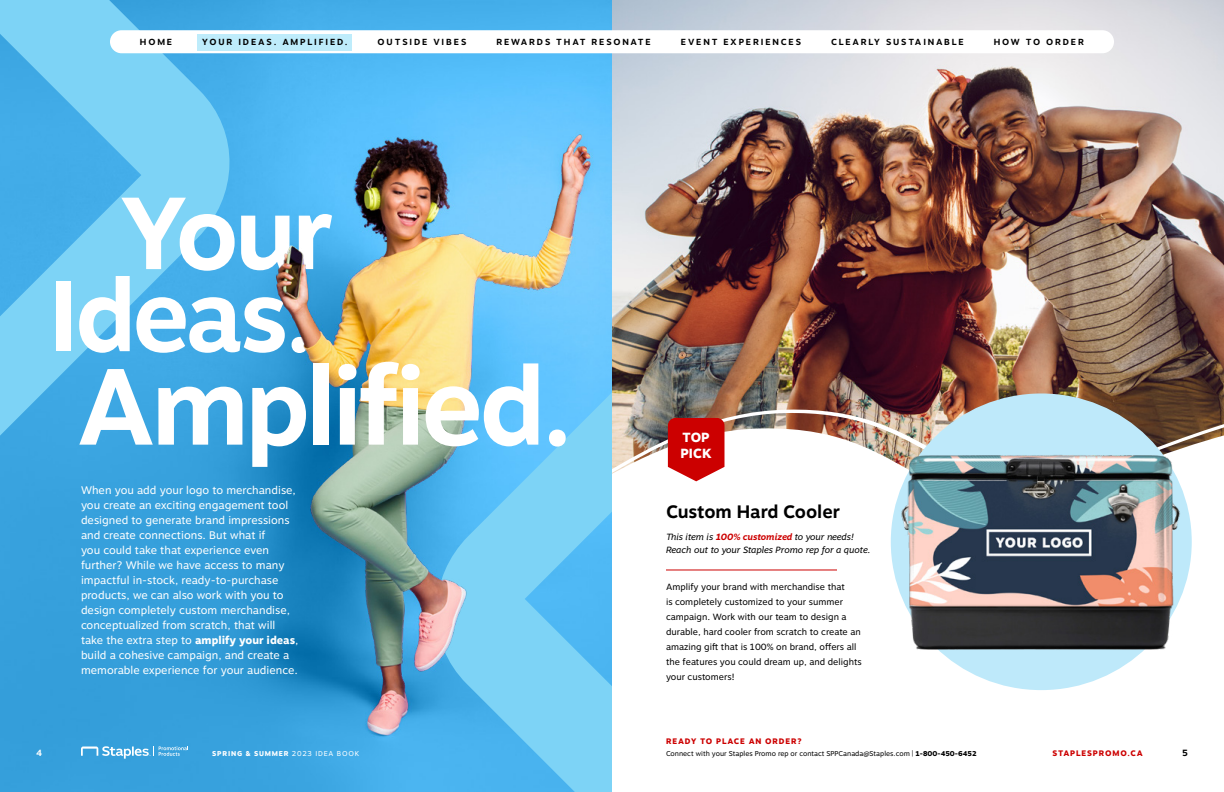
<style>
.page{position:relative;width:1224px;height:792px;background:#fff}
.page>*{position:absolute;margin:0;border:0;box-sizing:border-box;transform-origin:0 0}
.t1{font:700 108px "Motiva Sans";letter-spacing:-.045em;color:#fff}
.t2{font:700 102px "Motiva Sans";color:#fff}
.t3{font:700 100px "Motiva Sans";letter-spacing:-.04em;color:#fff}
.t4{font:700 18px "Motiva Sans";color:#000}
.t5{font:800 13.2px/15.9px "Motiva Sans";letter-spacing:.01em;color:#fff}
.t6{font:11px/15px "Motiva Sans";color:#fff}
.t7{font:9px/15px "Motiva Sans";color:#000}
.t8{font:italic 9px/13px "Motiva Sans";color:#000}
.t9{font:700 9px "Motiva Sans";color:#000}
.t10{font:700 9px "Motiva Sans";color:#fff}
.t11{font:700 8.8px "Motiva Sans";letter-spacing:.21em;color:#000}
.t12{font:800 8px "Motiva Sans";letter-spacing:.11em;color:#c00}
.t13{font:7px "Motiva Sans";color:#000}
.t14{font:800 7px "Motiva Sans";letter-spacing:.11em;color:#fff}
.s1{font-size:102px}
.s2{font-weight:800}
.s3{font-weight:700;color:#c00}
.s4{font-weight:400}
</style>
<div class="page">
<img style="left:0;top:0;width:612px;height:792px">
<svg style="left:425px;top:302px;width:187px;height:490px;background:#61c2f3"></svg>
<svg style="left:0;top:0;width:241px;height:472px;background:#59baec"></svg>
<img style="left:227px;top:123px;width:365px;height:372px">
<img style="left:612px;top:0;width:612px;height:346px">
<img style="left:612px;top:346px;width:612px;height:225px">
<div style="left:891px;top:393px;width:301px;height:297px;background:#bee9fa;border-radius:50%"></div>
<img style="left:881px;top:443px;width:329px;height:226px">
<hr style="left:666px;top:569px;width:171px;height:1px;background:#c00">
<svg style="left:668px;top:418px;width:56px;height:63px;background:#d11c1c"></svg>
<img style="left:227px;top:495px;width:365px;height:216px">
<svg style="left:81px;top:746px;width:107px;height:13px"></svg>
<div style="left:110px;top:30px;width:1004px;height:23px;background:#fff;border-radius:12px"></div>
<div style="left:198px;top:34px;width:154px;height:16px;background:#beecfb"></div>
<p class="t11" style="left:140px;top:36px;width:34px">HOME</p>
<p class="t11" style="left:202px;top:36px;width:147px">YOUR IDEAS. AMPLIFIED.</p>
<p class="t11" style="left:378px;top:36px;width:90px">OUTSIDE VIBES</p>
<p class="t11" style="left:496px;top:36px;width:156px">REWARDS THAT RESONATE</p>
<p class="t11" style="left:681px;top:36px;width:122px">EVENT EXPERIENCES</p>
<p class="t11" style="left:831px;top:36px;width:134px">CLEARLY SUSTAINABLE</p>
<p class="t11" style="left:994px;top:36px;width:92px">HOW TO ORDER</p>
<h2 class="t2" style="left:121px;top:158px;width:215px">Your</h2>
<h3 class="t3" style="left:48px;top:242px;width:269px">Ideas<span class="s1">.</span></h3>
<h1 class="t1" style="left:76px;top:327px;width:500px">Amplified.</h1>
<p class="t6" style="left:81px;top:483px;width:219px">When you add your logo to merchandise, you create an exciting engagement tool designed to generate brand impressions and create connections. But what if<br>you could take that experience even further? While we have access to many impactful in-stock, ready-to-purchase products, we can also work with you to design completely custom merchandise, conceptualized from scratch, that will take the extra step to <span class="s2">amplify your ideas</span>, build a cohesive campaign, and create a memorable experience for your audience.</p>
<p class="t5" style="left:681px;top:429px;width:33px">TOP<br>PICK</p>
<h3 class="t4" style="left:666px;top:499px;width:176px">Custom Hard Cooler</h3>
<p class="t8" style="left:666px;top:531px;width:206px">This item is <span class="s3">100% customized</span> to your needs!<br>Reach out to your Staples Promo rep for a quote.</p>
<p class="t7" style="left:666px;top:579px;width:197px">Amplify your brand with merchandise that<br>is completely customized to your summer campaign. Work with our team to design a durable, hard cooler from scratch to create an amazing gift that is 100% on brand, offers all the features you could dream up, and delights your customers!</p>
<p class="t12" style="left:666px;top:735px;width:137px">READY TO PLACE AN ORDER?</p>
<p class="t10" style="left:36px;top:746px;width:8px">4</p>
<p class="t14" style="left:212px;top:748px;width:149px">SPRING &amp; SUMMER <span class="s4">2023 IDEA BOOK</span></p>
<p class="t13" style="left:666px;top:748px;width:312px">Connect with your Staples Promo rep or contact SPPCanada@Staples.com | <span class="s2">1-800-450-6452</span></p>
<p class="t12" style="left:1052px;top:747px;width:92px">STAPLESPROMO.CA</p>
<p class="t9" style="left:1182px;top:746px;width:7px">5</p>
</div>
